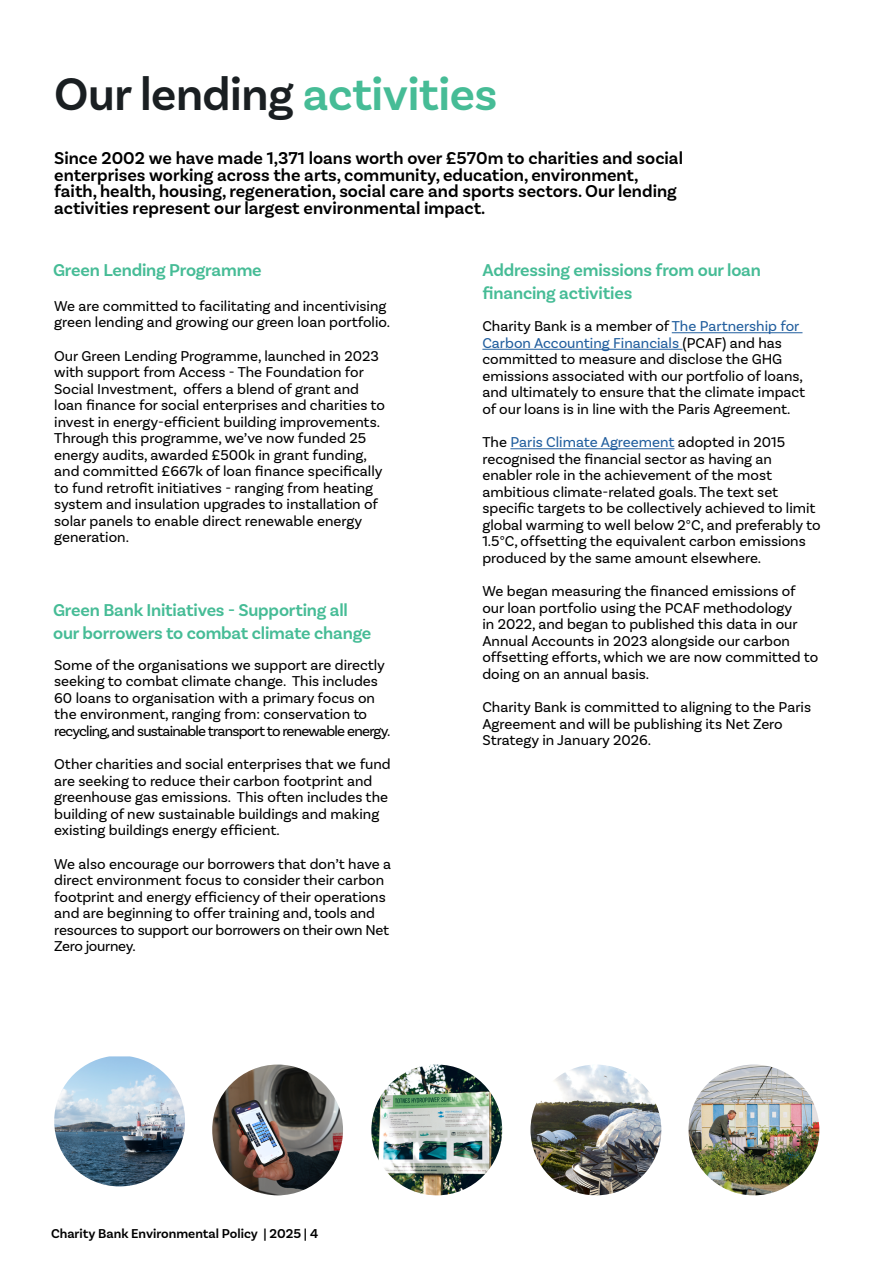
<style>
.page{position:relative;width:893px;height:1263px;background:#fff}
.page>*{position:absolute;margin:0;border:0;box-sizing:border-box;transform-origin:0 0}
.t1{font:600 48px "Basic Sans";letter-spacing:-.01em;color:#1a1f22}
.t2{font:600 18px/16.5px "Basic Sans";color:#000}
.t3{font:600 18px/22.5px "Basic Sans";letter-spacing:-.01em;color:#46bc96}
.t4{font:15px/16.5px "Basic Sans";color:#000}
.t5{font:600 13.5px "Basic Sans";color:#000}
.s1{color:#46bc96}
.s2{color:#215e9e}
</style>
<div class="page">
<img style="left:54px;top:1056px;width:131px;height:130px">
<img style="left:212px;top:1064px;width:131px;height:131px;border-radius:65px">
<hr style="left:672px;top:332px;width:130px;height:1px;background:#215e9e">
<hr style="left:482px;top:349px;width:200px;height:1px;background:#215e9e">
<hr style="left:510px;top:448px;width:164px;height:1px;background:#215e9e">
<img style="left:371px;top:1064px;width:131px;height:131px;border-radius:65px">
<img style="left:530px;top:1064px;width:131px;height:131px;border-radius:65px">
<img style="left:688px;top:1064px;width:131px;height:131px;border-radius:65px">
<h1 class="t1" style="left:54px;top:65px;width:445px">Our lending <span class="s1">activities</span></h1>
<p class="t2" style="left:54px;top:150px;width:630px">Since 2002 we have made 1,371 loans worth over £570m to charities and social enterprises working across the arts, community, education, environment, faith, health, housing, regeneration, social care and sports sectors. Our lending activities represent our largest environmental impact.</p>
<p class="t3" style="left:53px;top:259px;width:210px">Green Lending Programme</p>
<p class="t4" style="left:54px;top:297px;width:337px">We are committed to facilitating and incentivising green lending and growing our green loan portfolio.</p>
<p class="t4" style="left:54px;top:347px;width:332px">Our Green Lending Programme, launched in 2023 with support from Access - The Foundation for Social Investment, offers a blend of grant and loan finance for social enterprises and charities to invest in energy-efficient building improvements.<br>Through this programme, we’ve now funded 25 energy audits, awarded £500k in grant funding, and committed £667k of loan finance specifically to fund retrofit initiatives - ranging from heating system and insulation upgrades to installation of solar panels to enable direct renewable energy generation.</p>
<p class="t3" style="left:53px;top:599px;width:320px">Green Bank Initiatives - Supporting all our borrowers to combat climate change</p>
<p class="t4" style="left:54px;top:656px;width:338px">Some of the organisations we support are directly seeking to combat climate change. This includes 60 loans to organisation with a primary focus on the environment, ranging from: conservation to recycling, and sustainable transport to renewable energy.</p>
<p class="t4" style="left:54px;top:756px;width:338px">Other charities and social enterprises that we fund are seeking to reduce their carbon footprint and greenhouse gas emissions. This often includes the building of new sustainable buildings and making existing buildings energy efficient.</p>
<p class="t4" style="left:54px;top:855px;width:339px">We also encourage our borrowers that don’t have a direct environment focus to consider their carbon footprint and energy efficiency of their operations and are beginning to offer training and, tools and resources to support our borrowers on their own Net Zero journey.</p>
<p class="t3" style="left:482px;top:259px;width:280px">Addressing emissions from our loan financing activities</p>
<p class="t4" style="left:482px;top:318px;width:324px">Charity Bank is a member of <span class="s2">The Partnership for Carbon Accounting Financials</span> (PCAF) and has committed to measure and disclose the GHG emissions associated with our portfolio of loans, and ultimately to ensure that the climate impact of our loans is in line with the Paris Agreement.</p>
<p class="t4" style="left:482px;top:434px;width:340px">The <span class="s2">Paris Climate Agreement</span> adopted in 2015 recognised the financial sector as having an enabler role in the achievement of the most ambitious climate-related goals. The text set specific targets to be collectively achieved to limit global warming to well below 2°C, and preferably to 1.5°C, offsetting the equivalent carbon emissions produced by the same amount elsewhere.</p>
<p class="t4" style="left:482px;top:583px;width:337px">We began measuring the financed emissions of our loan portfolio using the PCAF methodology<br>in 2022, and began to published this data in our Annual Accounts in 2023 alongside our carbon offsetting efforts, which we are now committed to doing on an annual basis.</p>
<p class="t4" style="left:482px;top:699px;width:330px">Charity Bank is committed to aligning to the Paris<br>Agreement and will be publishing its Net Zero<br>Strategy in January 2026.</p>
<p class="t5" style="left:51px;top:1225px;width:269px">Charity Bank Environmental Policy | 2025 | 4</p>
</div>
